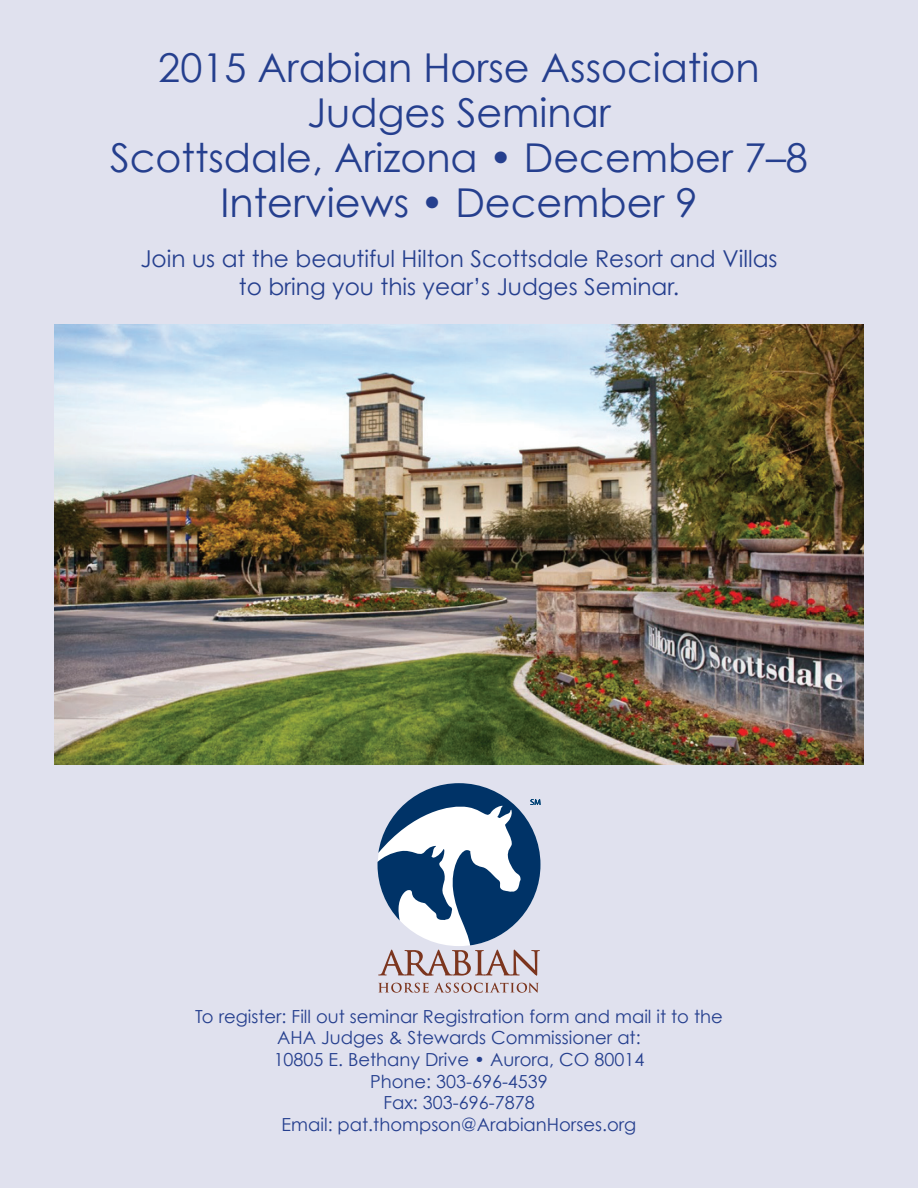
<style>
.page{position:relative;width:918px;height:1188px;background:#e0e1ee}
.page>*{position:absolute;margin:0;border:0;box-sizing:border-box;transform-origin:0 0}
.t1{font:39.75px/45px "Century Gothic";color:#253f8e;text-align:center}
.t2{font:23.25px/27.9px "Century Gothic";color:#253f8e;text-align:center}
.t3{font:18px/21.6px "Century Gothic";color:#253f8e;text-align:center}
</style>
<div class="page">
<img style="left:54px;top:324px;width:810px;height:440px">
<svg style="left:378px;top:983px;width:161px;height:10px"></svg>
<svg style="left:378px;top:783px;width:162px;height:193px"></svg>
<h1 class="t1" style="left:110px;top:45px;width:699px">2015 Arabian Horse Association<br>Judges Seminar<br>Scottsdale, Arizona • December 7–8<br>Interviews • December 9</h1>
<p class="t2" style="left:140px;top:244px;width:639px">Join us at the beautiful Hilton Scottsdale Resort and Villas to bring you this year’s Judges Seminar.</p>
<p class="t3" style="left:195px;top:1005px;width:529px">To register: Fill out seminar Registration form and mail it to the AHA Judges &amp; Stewards Commissioner at:<br>10805 E. Bethany Drive • Aurora, CO 80014<br>Phone: 303-696-4539<br>Fax: 303-696-7878<br>Email: pat.thompson@ArabianHorses.org</p>
</div>
